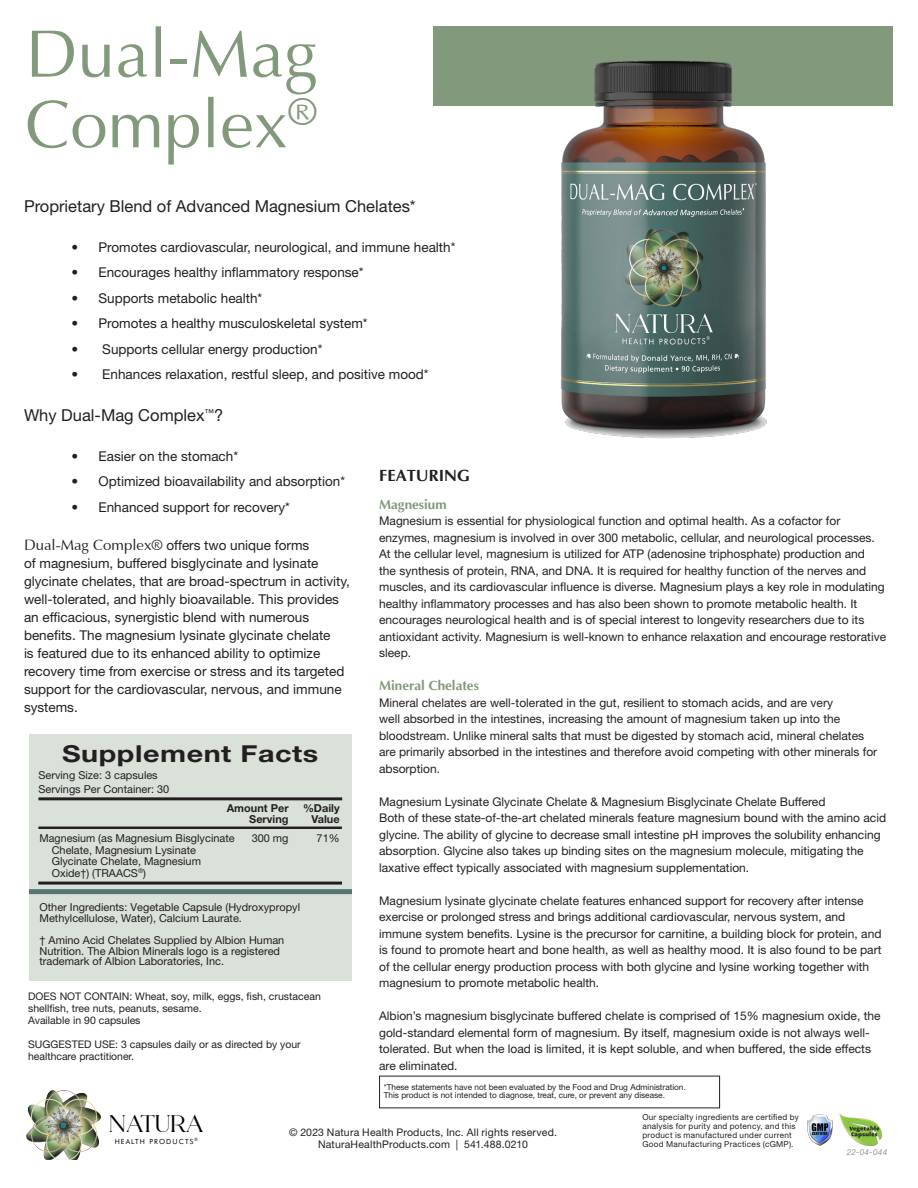
<style>
.page{position:relative;width:918px;height:1188px;background:#fff}
.page>*{position:absolute;margin:0;border:0;box-sizing:border-box;transform-origin:0 0}
.t1{font:67.5px "Optima";color:#82997b}
.t2{font:700 31.8px "Lawrence";color:#000}
.t3{font:700 23.4px "Helvetica Neue LT Std";letter-spacing:.02em;color:#231f20;scale:1.23 1}
.t4{font:16.5px "Helvetica Neue LT Std";color:#231f20}
.t5{font:700 16.5px "Optima";color:#231f20}
.t6{font:13.5px/18px "Helvetica Neue LT Std";color:#231f20}
.t7{font:700 13.5px "Optima";color:#82997b}
.t8{font:12px/16.5px "Helvetica Neue LT Std";color:#231f20}
.t9{font:10.95px/11.4px "Helvetica Neue LT Std";color:#231f20}
.t10{font:700 10.95px/10.9px "Helvetica Neue LT Std";color:#231f20;text-align:right}
.t11{font:10.5px/12px "Helvetica Neue LT Std";color:#231f20}
.t12{font:10.5px "Helvetica Neue LT Std";letter-spacing:.02em;color:#231f20}
.t13{font:8.25px/9px "Helvetica Neue LT Std";letter-spacing:.025em;color:#231f20}
.t14{font:8.25px "Helvetica Neue LT Std";color:#231f20}
.t15{font:italic 8.25px "Helvetica Neue LT Std";letter-spacing:.035em;color:#939598}
.t16{font:7.05px "Futura BT";letter-spacing:.16em;color:#000}
.t17{font:4.65px "Futura BT";color:#000}
.s1{font-family:"Optima";font-size:15px}
</style>
<div class="page">
<div style="left:30px;top:735px;width:322px;height:246px;background:#d9e1d9"></div>
<hr style="left:38px;top:827px;width:304px;height:2px;background:#231f20">
<hr style="left:38px;top:797px;width:304px;height:3px;background:#231f20">
<hr style="left:38px;top:882px;width:304px;height:3px;background:#231f20">
<div style="left:30px;top:889px;width:322px;height:5px;background:#547572"></div>
<img style="left:27px;top:1090px;width:74px;height:58px">
<img style="left:31px;top:1091px;width:65px;height:69px">
<img style="left:42px;top:1105px;width:43px;height:41px">
<svg style="left:62px;top:1124px;width:4px;height:3px"></svg>
<img style="left:842px;top:1115px;width:40px;height:31px">
<img style="left:807px;top:1113px;width:35px;height:33px">
<div style="left:433px;top:26px;width:459px;height:80px;background:#82997b"></div>
<img style="left:561px;top:60px;width:206px;height:379px">
<p class="t1" style="left:25px;top:19px;width:294px">Dual-Mag</p>
<p class="t1" style="left:25px;top:90px;width:294px">Complex<sup>®</sup></p>
<p class="t4" style="left:24px;top:196px;width:393px">Proprietary Blend of Advanced Magnesium Chelates*</p>
<p class="t6" style="left:72px;top:238px;width:385px">• Promotes cardiovascular, neurological, and immune health*</p>
<p class="t6" style="left:72px;top:263px;width:294px">• Encourages healthy inflammatory response*</p>
<p class="t6" style="left:72px;top:289px;width:192px">• Supports metabolic health*</p>
<p class="t6" style="left:72px;top:314px;width:298px">• Promotes a healthy musculoskeletal system*</p>
<p class="t6" style="left:72px;top:340px;width:252px">• Supports cellular energy production*</p>
<p class="t6" style="left:72px;top:365px;width:359px">• Enhances relaxation, restful sleep, and positive mood*</p>
<p class="t4" style="left:24px;top:405px;width:201px">Why Dual-Mag Complex<sup>™</sup>?</p>
<p class="t6" style="left:72px;top:447px;width:168px">• Easier on the stomach*</p>
<p class="t6" style="left:72px;top:472px;width:275px">• Optimized bioavailability and absorption*</p>
<p class="t6" style="left:72px;top:498px;width:220px">• Enhanced support for recovery*</p>
<p class="t6" style="left:24px;top:536px;width:328px"><span class="s1">Dual-Mag Complex®</span> offers two unique forms<br>of magnesium, buffered bisglycinate and lysinate glycinate chelates, that are broad-spectrum in activity, well-tolerated, and highly bioavailable. This provides an efficacious, synergistic blend with numerous benefits. The magnesium lysinate glycinate chelate<br>is featured due to its enhanced ability to optimize recovery time from exercise or stress and its targeted support for the cardiovascular, nervous, and immune systems.</p>
<p class="t3" style="left:62px;top:739px;width:210px">Supplement Facts</p>
<p class="t9" style="left:38px;top:768px;width:132px;line-height:14px">Serving Size: 3 capsules<br>Servings Per Container: 30</p>
<p class="t9" style="left:52px;top:833px;width:185px;text-indent:-12px">Magnesium (as Magnesium Bisglycinate<br>Chelate, Magnesium Lysinate<br>Glycinate Chelate, Magnesium<br>Oxide†) (TRAACS<sup>®</sup>)</p>
<p class="t9" style="left:252px;top:833px;width:38px">300 mg</p>
<p class="t9" style="left:317px;top:833px;width:25px">71%</p>
<p class="t10" style="left:227px;top:802px;width:63px">Amount Per<br>Serving</p>
<p class="t10" style="left:303px;top:802px;width:38px">%Daily<br>Value</p>
<p class="t9" style="left:40px;top:902px;width:262px;line-height:10.9px">Other Ingredients: Vegetable Capsule (Hydroxypropyl<br>Methylcellulose, Water), Calcium Laurate.</p>
<p class="t9" style="left:40px;top:934px;width:246px;line-height:10.9px">† Amino Acid Chelates Supplied by Albion Human<br>Nutrition. The Albion Minerals logo is a registered trademark of Albion Laboratories, Inc.</p>
<p class="t11" style="left:28px;top:990px;width:294px">DOES NOT CONTAIN: Wheat, soy, milk, eggs, fish, crustacean shellfish, tree nuts, peanuts, sesame.</p>
<p class="t11" style="left:28px;top:1014px;width:114px">Available in 90 capsules</p>
<p class="t11" style="left:28px;top:1038px;width:274px">SUGGESTED USE: 3 capsules daily or as directed by your healthcare practitioner.</p>
<p class="t5" style="left:379px;top:466px;width:92px">FEATURING</p>
<p class="t7" style="left:379px;top:497px;width:69px">Magnesium</p>
<p class="t8" style="left:379px;top:512px;width:508px">Magnesium is essential for physiological function and optimal health. As a cofactor for enzymes, magnesium is involved in over 300 metabolic, cellular, and neurological processes.<br>At the cellular level, magnesium is utilized for ATP (adenosine triphosphate) production and<br>the synthesis of protein, RNA, and DNA. It is required for healthy function of the nerves and muscles, and its cardiovascular influence is diverse. Magnesium plays a key role in modulating healthy inflammatory processes and has also been shown to promote metabolic health. It encourages neurological health and is of special interest to longevity researchers due to its antioxidant activity. Magnesium is well-known to enhance relaxation and encourage restorative sleep.</p>
<p class="t7" style="left:379px;top:678px;width:101px">Mineral Chelates</p>
<p class="t8" style="left:379px;top:694px;width:500px">Mineral chelates are well-tolerated in the gut, resilient to stomach acids, and are very<br>well absorbed in the intestines, increasing the amount of magnesium taken up into the bloodstream. Unlike mineral salts that must be digested by stomach acid, mineral chelates are primarily absorbed in the intestines and therefore avoid competing with other minerals for absorption.</p>
<p class="t8" style="left:379px;top:793px;width:448px">Magnesium Lysinate Glycinate Chelate &amp; Magnesium Bisglycinate Chelate Buffered</p>
<p class="t8" style="left:379px;top:809px;width:509px">Both of these state-of-the-art chelated minerals feature magnesium bound with the amino acid glycine. The ability of glycine to decrease small intestine pH improves the solubility enhancing absorption. Glycine also takes up binding sites on the magnesium molecule, mitigating the laxative effect typically associated with magnesium supplementation.</p>
<p class="t8" style="left:379px;top:892px;width:504px">Magnesium lysinate glycinate chelate features enhanced support for recovery after intense exercise or prolonged stress and brings additional cardiovascular, nervous system, and immune system benefits. Lysine is the precursor for carnitine, a building block for protein, and is found to promote heart and bone health, as well as healthy mood. It is also found to be part of the cellular energy production process with both glycine and lysine working together with magnesium to promote metabolic health.</p>
<p class="t8" style="left:379px;top:1007px;width:503px">Albion’s magnesium bisglycinate buffered chelate is comprised of 15% magnesium oxide, the gold-standard elemental form of magnesium. By itself, magnesium oxide is not always well&shy;tolerated. But when the load is limited, it is kept soluble, and when buffered, the side effects are eliminated.</p>
<p class="t14" style="left:384px;top:1082px;width:303px">*These statements have not been evaluated by the Food and Drug Administration.</p>
<p class="t14" style="left:384px;top:1090px;width:283px">This product is not intended to diagnose, treat, cure, or prevent any disease.</p>
<p class="t2" style="left:109px;top:1109px;width:96px">NATURA</p>
<p class="t16" style="left:115px;top:1138px;width:80px">HEALTH PRODUCTS</p>
<p class="t17" style="left:194px;top:1137px;width:5px">®</p>
<p class="t12" style="left:289px;top:1126px;width:269px">© 2023 Natura Health Products, Inc. All rights reserved.</p>
<p class="t12" style="left:318px;top:1138px;width:211px">NaturaHealthProducts.com | 541.488.0210</p>
<p class="t13" style="left:642px;top:1113px;width:158px">Our specialty ingredients are certified by analysis for purity and potency, and this product is manufactured under current Good Manufacturing Practices (cGMP).</p>
<p class="t15" style="left:847px;top:1147px;width:42px">22-04-044</p>
</div>
